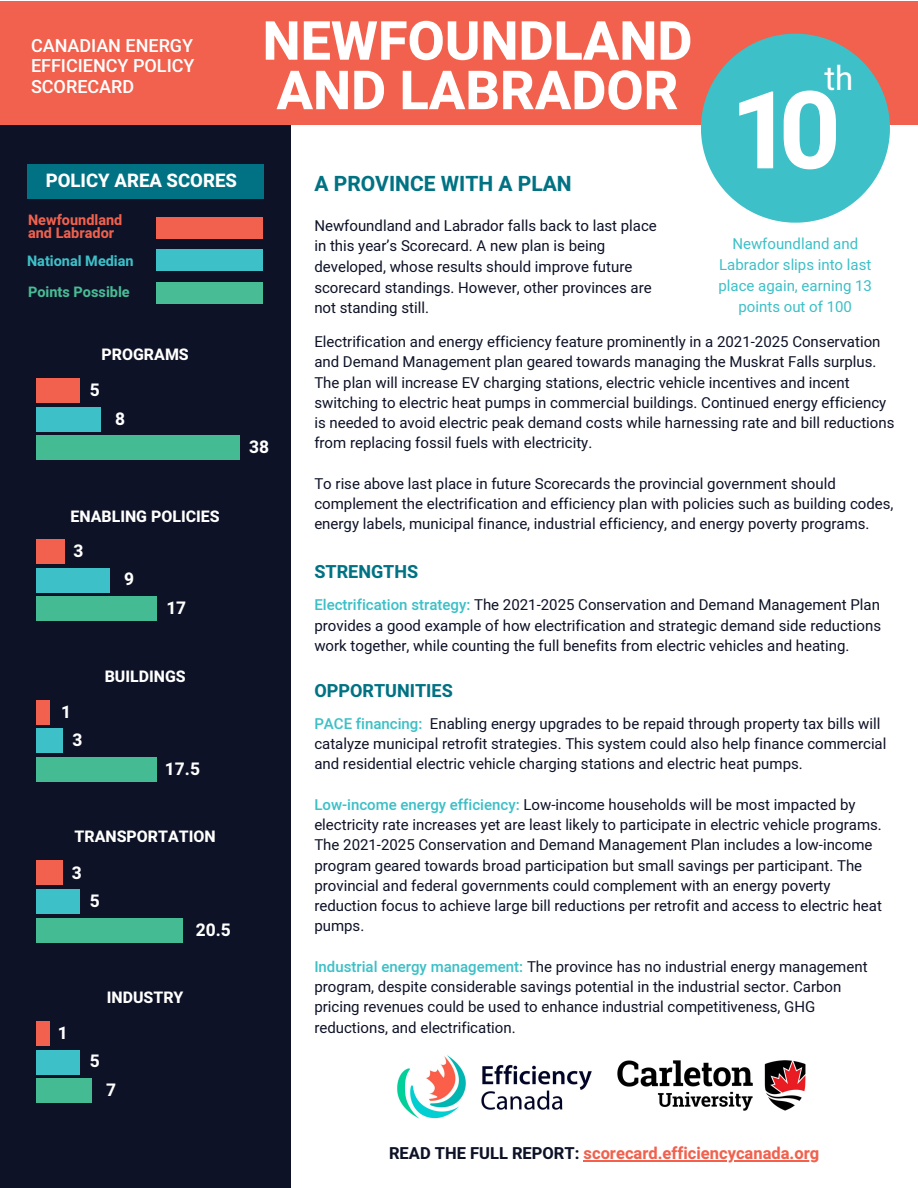
<style>
.page{position:relative;width:918px;height:1188px;background:#fff}
.page>*{position:absolute;margin:0;border:0;box-sizing:border-box;transform-origin:0 0}
.t1{font:700 108px "Heebo";color:#fff}
.t2{font:800 54px/49.5px "Heebo";color:#fff}
.t3{font:33px "Heebo";color:#fff}
.t4{font:700 21px "Heebo";color:#017283}
.t5{font:800 18.6px "Heebo";color:#fff}
.t6{font:500 18px/20.9px "Heebo";color:#fff;text-align:justify}
.t7{font:700 18px "Heebo";color:#017283}
.t8{font:700 17.4px "Heebo";color:#fff}
.t9{font:700 16.5px "Heebo";color:#f1614d}
.t10{font:800 15.9px "Heebo";color:#fff}
.t11{font:15px/20.2px "Heebo";color:#0e1226}
.t12{font:15px/20.9px "Heebo";color:#3dc0c7;text-align:center}
.t13{font:700 14.4px/13.5px "Heebo";color:#f1614d}
.t14{font:700 14.4px "Heebo";color:#3dc0c7}
.t15{font:700 14.4px "Heebo";color:#47bc95}
.s1{font-weight:500;color:#3dc0c7}
.s2{color:#0e1226}
</style>
<div class="page">
<div style="left:0;top:7px;width:290px;height:1181px;background:#0e1226"></div>
<div style="left:0;top:1px;width:918px;height:124px;background:#f1614d"></div>
<svg style="left:701px;top:34px;width:189px;height:189px"></svg>
<div style="left:157px;top:217px;width:106px;height:22px;background:#f1614d"></div>
<div style="left:157px;top:249px;width:106px;height:22px;background:#3dc0c7"></div>
<div style="left:157px;top:282px;width:106px;height:21px;background:#47bc95"></div>
<img style="left:397px;top:1055px;width:181px;height:64px">
<div style="left:27px;top:164px;width:236px;height:35px;background:#017283"></div>
<div style="left:36px;top:378px;width:44px;height:25px;background:#f1614d"></div>
<div style="left:36px;top:539px;width:29px;height:25px;background:#f1614d"></div>
<div style="left:36px;top:700px;width:14px;height:25px;background:#f1614d"></div>
<div style="left:36px;top:728px;width:27px;height:25px;background:#3dc0c7"></div>
<div style="left:36px;top:861px;width:27px;height:24px;background:#f1614d"></div>
<div style="left:36px;top:1021px;width:14px;height:25px;background:#f1614d"></div>
<div style="left:36px;top:407px;width:65px;height:25px;background:#3dc0c7"></div>
<div style="left:36px;top:568px;width:74px;height:25px;background:#3dc0c7"></div>
<div style="left:36px;top:890px;width:44px;height:24px;background:#3dc0c7"></div>
<div style="left:36px;top:1050px;width:44px;height:25px;background:#3dc0c7"></div>
<div style="left:36px;top:436px;width:204px;height:24px;background:#45bb94"></div>
<div style="left:36px;top:596px;width:121px;height:25px;background:#45bb94"></div>
<div style="left:36px;top:757px;width:121px;height:25px;background:#45bb94"></div>
<div style="left:36px;top:918px;width:147px;height:25px;background:#45bb94"></div>
<div style="left:36px;top:1079px;width:56px;height:24px;background:#45bb94"></div>
<hr style="left:584px;top:1160px;width:235px;height:2px;background:#f1614d">
<img style="left:578px;top:1060px;width:228px;height:51px">
<p class="t6" style="left:31px;top:36px;width:165px">CANADIAN ENERGY EFFICIENCY POLICY SCORECARD</p>
<p class="t5" style="left:46px;top:168px;width:193px">POLICY AREA SCORES</p>
<p class="t13" style="left:28px;top:213px;width:96px">Newfoundland and Labrador</p>
<p class="t14" style="left:27px;top:251px;width:108px">National Median</p>
<p class="t15" style="left:28px;top:282px;width:103px">Points Possible</p>
<p class="t10" style="left:102px;top:343px;width:89px">PROGRAMS</p>
<p class="t8" style="left:90px;top:378px;width:11px">5</p>
<p class="t8" style="left:115px;top:406px;width:11px">8</p>
<p class="t10" style="left:71px;top:505px;width:151px">ENABLING POLICIES</p>
<p class="t8" style="left:73px;top:539px;width:11px">3</p>
<p class="t8" style="left:61px;top:700px;width:11px">1</p>
<p class="t8" style="left:72px;top:728px;width:11px">3</p>
<p class="t8" style="left:124px;top:567px;width:11px">9</p>
<p class="t8" style="left:166px;top:596px;width:21px">17</p>
<p class="t10" style="left:105px;top:665px;width:83px">BUILDINGS</p>
<p class="t8" style="left:165px;top:756px;width:37px">17.5</p>
<p class="t10" style="left:75px;top:826px;width:143px">TRANSPORTATION</p>
<p class="t8" style="left:72px;top:861px;width:11px">3</p>
<p class="t8" style="left:90px;top:889px;width:11px">5</p>
<p class="t8" style="left:196px;top:918px;width:37px">20.5</p>
<p class="t8" style="left:58px;top:1021px;width:11px">1</p>
<p class="t10" style="left:107px;top:987px;width:78px">INDUSTRY</p>
<p class="t8" style="left:90px;top:1049px;width:11px">5</p>
<p class="t8" style="left:106px;top:1078px;width:11px">7</p>
<p class="t2" style="left:263px;top:18px;width:431px">NEWFOUNDLAND<br>AND LABRADOR</p>
<p class="t4" style="left:314px;top:169px;width:259px">A PROVINCE WITH A PLAN</p>
<p class="t3" style="left:824px;top:55px;width:30px">th</p>
<p class="t1" style="left:730px;top:55px;width:112px">10</p>
<p class="t8" style="left:249px;top:435px;width:21px">38</p>
<p class="t11" style="left:314px;top:216px;width:344px">Newfoundland and Labrador falls back to last place in this year’s Scorecard. A new plan is being developed, whose results should improve future scorecard standings. However, other provinces are not standing still.</p>
<p class="t11" style="left:314px;top:332px;width:582px">Electrification and energy efficiency feature prominently in a 2021-2025 Conservation and Demand Management plan geared towards managing the Muskrat Falls surplus.<br>The plan will increase EV charging stations, electric vehicle incentives and incent switching to electric heat pumps in commercial buildings. Continued energy efficiency is needed to avoid electric peak demand costs while harnessing rate and bill reductions from replacing fossil fuels with electricity.</p>
<p class="t11" style="left:314px;top:474px;width:581px">To rise above last place in future Scorecards the provincial government should complement the electrification and efficiency plan with policies such as building codes, energy labels, municipal finance, industrial efficiency, and energy poverty programs.</p>
<p class="t12" style="left:719px;top:234px;width:155px">Newfoundland and<br>Labrador slips into last place again, earning 13 points out of 100</p>
<p class="t7" style="left:314px;top:560px;width:105px">STRENGTHS</p>
<p class="t11" style="left:314px;top:595px;width:568px;text-align:justify"><span class="s1">Electrification strategy:</span> The 2021-2025 Conservation and Demand Management Plan provides a good example of how electrification and strategic demand side reductions work together, while counting the full benefits from electric vehicles and heating.</p>
<p class="t7" style="left:314px;top:678px;width:140px">OPPORTUNITIES</p>
<p class="t11" style="left:314px;top:714px;width:574px"><span class="s1">PACE financing:</span> Enabling energy upgrades to be repaid through property tax bills will catalyze municipal retrofit strategies. This system could also help finance commercial and residential electric vehicle charging stations and electric heat pumps.</p>
<p class="t11" style="left:314px;top:795px;width:569px"><span class="s1">Low-income energy efficiency:</span> Low-income households will be most impacted by electricity rate increases yet are least likely to participate in electric vehicle programs.<br>The 2021-2025 Conservation and Demand Management Plan includes a low-income program geared towards broad participation but small savings per participant. The provincial and federal governments could complement with an energy poverty reduction focus to achieve large bill reductions per retrofit and access to electric heat pumps.</p>
<p class="t11" style="left:314px;top:957px;width:555px"><span class="s1">Industrial energy management:</span> The province has no industrial energy management program, despite considerable savings potential in the industrial sector. Carbon pricing revenues could be used to enhance industrial competitiveness, GHG reductions, and electrification.</p>
<p class="t9" style="left:389px;top:1142px;width:432px"><span class="s2">READ THE FULL REPORT:</span> scorecard.efficiencycanada.org</p>
</div>
